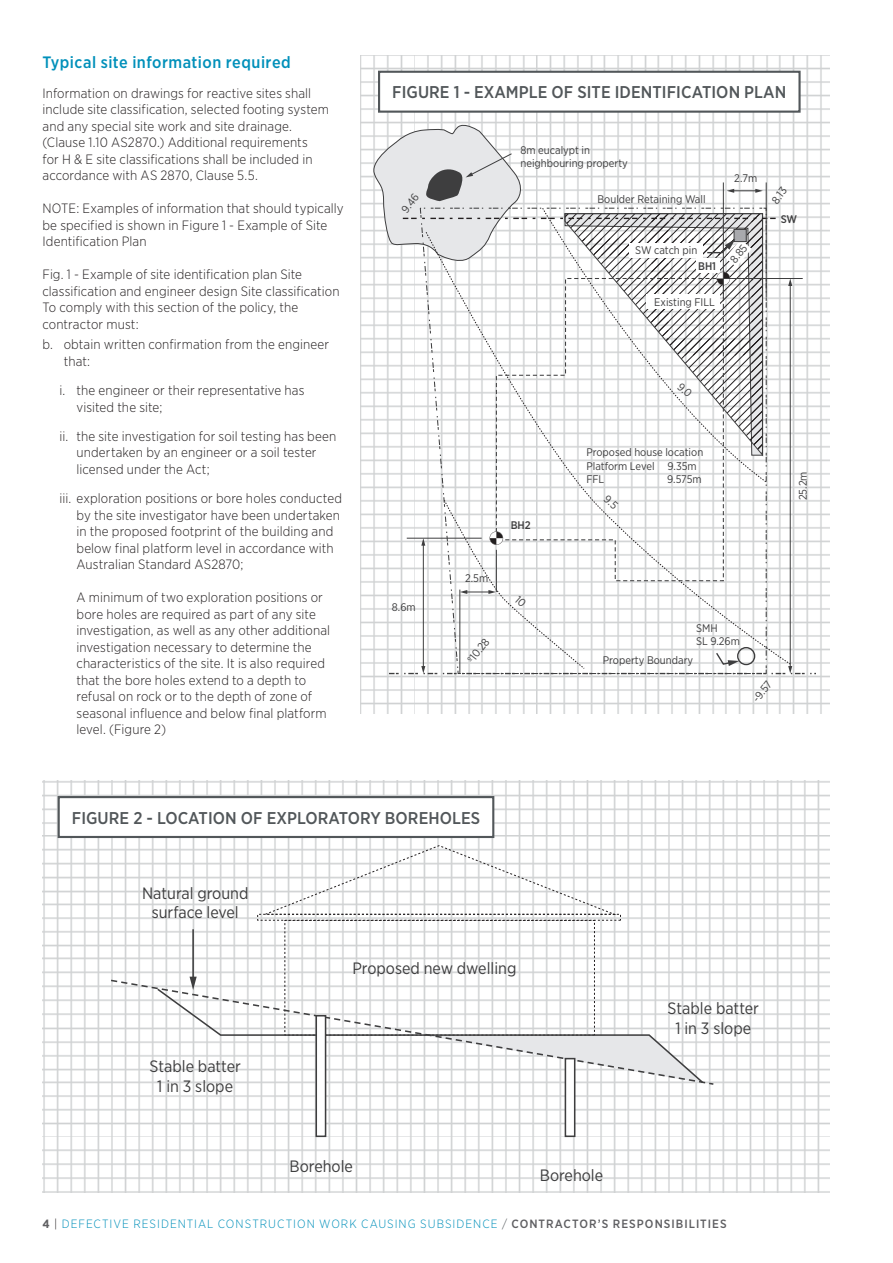
<style>
.page{position:relative;width:893px;height:1263px;background:#fff}
.page>*{position:absolute;margin:0;border:0;box-sizing:border-box;transform-origin:0 0}
.t1{font:500 17.1px "Gotham Narrow";letter-spacing:.005em;color:#52575a}
.t2{font:16.5px/19.8px "Gotham Narrow";color:#3e3e3f;text-align:center}
.t3{font:500 16.5px "Gotham Narrow";letter-spacing:.03em;color:#0090ba}
.t4{font:300 13.5px/16.5px "Gotham Narrow";letter-spacing:.005em;color:#231f20}
.t5{font:300 12px "Gotham Narrow";letter-spacing:.085em;color:#0090ba}
.t6{font:11.1px/13.2px "Gotham Narrow";color:#3e3e3f}
.t7{font:500 11.1px "Gotham Narrow";color:#3e3e3f}
.s1{font-weight:700;color:#5f5f62}
.s2{color:#231f20}
.s3{color:#52575a}
.s4{font-weight:500;color:#5f5f62}
</style>
<div class="page">
<img style="left:43px;top:780px;width:786px;height:413px">
<div style="left:285px;top:920px;width:310px;height:115px;border:1px dashed #231f20"></div>
<svg style="left:265px;top:845px;width:352px;height:70px"></svg>
<svg style="left:109px;top:979px;width:606px;height:107px"></svg>
<svg style="left:156px;top:987px;width:548px;height:97px"></svg>
<div style="left:316px;top:1016px;width:10px;height:120px;background:#fff"></div>
<div style="left:315px;top:1015px;width:11px;height:122px;border:2px solid #3e3e3f"></div>
<div style="left:565px;top:1058px;width:10px;height:78px;background:#fff"></div>
<div style="left:565px;top:1058px;width:10px;height:79px;border:2px solid #3e3e3f"></div>
<hr style="left:192px;top:929px;width:2px;height:50px;background:#3e3e3f">
<svg style="left:190px;top:977px;width:7px;height:13px"></svg>
<div style="left:59px;top:797px;width:434px;height:40px;background:#fff"></div>
<div style="left:58px;top:796px;width:436px;height:42px;border:2px solid #52575a"></div>
<img style="left:361px;top:55px;width:468px;height:658px">
<div style="left:379px;top:72px;width:420px;height:40px;background:#fff"></div>
<div style="left:378px;top:71px;width:423px;height:42px;border:2px solid #52575a"></div>
<svg style="left:767px;top:232px;width:24px;height:263px"></svg>
<svg style="left:419px;top:285px;width:348px;height:210px"></svg>
<svg style="left:495px;top:285px;width:229px;height:210px"></svg>
<hr style="left:723px;top:182px;width:1px;height:116px;background:#3e3e3f">
<hr style="left:766px;top:182px;width:1px;height:116px;background:#3e3e3f">
<hr style="left:723px;top:278px;width:80px;height:1px;background:#3e3e3f">
<hr style="left:790px;top:285px;width:1px;height:382px;background:#3e3e3f">
<svg style="left:788px;top:279px;width:4px;height:7px"></svg>
<svg style="left:371px;top:121px;width:406px;height:164px"></svg>
<svg style="left:389px;top:495px;width:426px;height:179px"></svg>
<svg style="left:677px;top:382px;width:16px;height:16px"></svg>
<p class="t3" style="left:43px;top:52px;width:250px">Typical site information required</p>
<p class="t4" style="left:43px;top:84px;width:288px">Information on drawings for reactive sites shall include site classification, selected footing system and any special site work and site drainage. (Clause 1.10 AS2870.) Additional requirements<br>for H &amp; E site classifications shall be included in accordance with AS 2870, Clause 5.5.</p>
<p class="t4" style="left:43px;top:200px;width:303px">NOTE: Examples of information that should typically be specified is shown in Figure 1 - Example of Site<br>Identification Plan</p>
<p class="t4" style="left:43px;top:266px;width:299px">Fig. 1 - Example of site identification plan Site classification and engineer design Site classification To comply with this section of the policy, the contractor must:</p>
<p class="t4" style="left:64px;top:336px;width:267px;text-indent:-21px">b. obtain written confirmation from the engineer that:</p>
<p class="t4" style="left:77px;top:382px;width:229px;text-indent:-17px">i. the engineer or their representative has visited the site;</p>
<p class="t4" style="left:77px;top:428px;width:261px;text-indent:-17px">ii. the site investigation for soil testing has been undertaken by an engineer or a soil tester licensed under the Act;</p>
<p class="t4" style="left:77px;top:490px;width:267px;text-indent:-17px">iii. exploration positions or bore holes conducted by the site investigator have been undertaken in the proposed footprint of the building and below final platform level in accordance with Australian Standard AS2870;</p>
<p class="t4" style="left:77px;top:589px;width:255px">A minimum of two exploration positions or bore holes are required as part of any site investigation, as well as any other additional investigation necessary to determine the characteristics of the site. It is also required that the bore holes extend to a depth to refusal on rock or to the depth of zone of seasonal influence and below final platform level. (Figure 2)</p>
<p class="t1" style="left:392px;top:82px;width:396px">FIGURE 1 - EXAMPLE OF SITE IDENTIFICATION PLAN</p>
<p class="t6" style="left:398px;top:207px;width:23px;rotate:-52deg">9.46</p>
<p class="t6" style="left:520px;top:143px;width:109px">8m eucalypt in neighbouring property</p>
<p class="t6" style="left:597px;top:192px;width:110px">Boulder Retaining Wall</p>
<p class="t6" style="left:734px;top:172px;width:24px">2.7m</p>
<p class="t6" style="left:635px;top:243px;width:63px">SW catch pin</p>
<p class="t7" style="left:698px;top:259px;width:20px">BH1</p>
<p class="t6" style="left:654px;top:295px;width:62px">Existing FILL</p>
<p class="t6" style="left:727px;top:257px;width:22px;rotate:-52deg">8.85</p>
<p class="t6" style="left:769px;top:198px;width:19px;rotate:-52deg">8.13</p>
<p class="t7" style="left:781px;top:212px;width:18px">SW</p>
<p class="t6" style="left:392px;top:600px;width:25px">8.6m</p>
<p class="t6" style="left:465px;top:571px;width:25px">2.5m</p>
<p class="t7" style="left:511px;top:518px;width:22px">BH2</p>
<p class="t6" style="left:464px;top:657px;width:30px;rotate:-52deg">º10.28</p>
<p class="t6" style="left:586px;top:445px;width:118px">Proposed house location<br>Platform Level 9.35m<br>FFL</p>
<p class="t6" style="left:667px;top:472px;width:36px">9.575m</p>
<p class="t6" style="left:796px;top:500px;width:30px;rotate:-90deg">25.2m</p>
<p class="t6" style="left:696px;top:621px;width:46px">SMH<br>SL 9.26m</p>
<p class="t6" style="left:603px;top:653px;width:92px">Property Boundary</p>
<p class="t6" style="left:749px;top:697px;width:25px;rotate:-52deg">-9.57</p>
<p class="t1" style="left:72px;top:807px;width:410px">FIGURE 2 - LOCATION OF EXPLORATORY BOREHOLES</p>
<p class="t2" style="left:142px;top:883px;width:108px">Natural ground surface level</p>
<p class="t2" style="left:149px;top:1056px;width:93px">Stable batter<br>1 in 3 slope</p>
<p class="t2" style="left:352px;top:958px;width:166px">Proposed new dwelling</p>
<p class="t2" style="left:290px;top:1156px;width:65px">Borehole</p>
<p class="t2" style="left:540px;top:1164px;width:65px">Borehole</p>
<p class="t2" style="left:668px;top:998px;width:93px">Stable batter<br>1 in 3 slope</p>
<p class="t5" style="left:43px;top:1216px;width:686px"><span class="s1">4</span> <span class="s2">|</span> DEFECTIVE RESIDENTIAL CONSTRUCTION WORK CAUSING SUBSIDENCE <span class="s3">/</span> <span class="s4">CONTRACTOR’S RESPONSIBILITIES</span></p>
</div>
